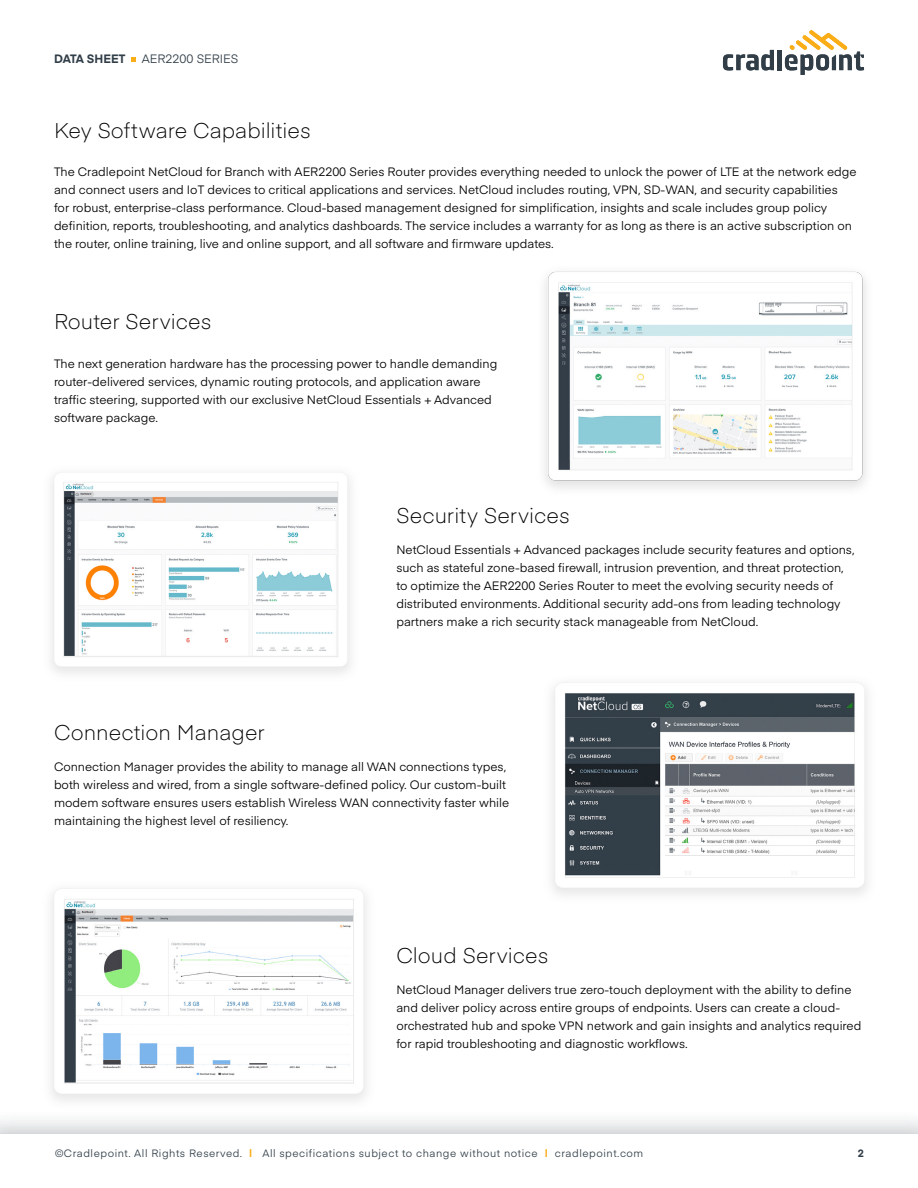
<style>
.page{position:relative;width:918px;height:1188px;background:#fff}
.page>*{position:absolute;margin:0;border:0;box-sizing:border-box;transform-origin:0 0}
.t1{font:300 21px "Eina 01";letter-spacing:.005em;color:#000}
.t2{font:12px/18px "Eina 01";color:#000}
.t3{font:12px "Eina 01";color:#313e48}
.t4{font:700 12px "Eina 01";color:#313e48}
.t5{font:10.5px "Eina 01";letter-spacing:.05em;color:#313e48}
.t6{font:700 10.5px "Eina 01";color:#313e48}
.s1{font-weight:700;color:#fbad18}
</style>
<div class="page">
<svg style="left:131px;top:57px;width:5px;height:5px"></svg>
<div style="left:0;top:1109px;width:918px;height:79px;background:#313e48;opacity:.22"></div>
<div style="left:0;top:1134px;width:918px;height:54px;background:#fff"></div>
<svg style="left:723px;top:50px;width:51px;height:20px"></svg>
<hr style="left:778px;top:50px;width:4px;height:20px;background:#313e48">
<svg style="left:785px;top:30px;width:79px;height:45px"></svg>
<img style="left:544px;top:271px;width:322px;height:218px">
<img style="left:51px;top:472px;width:300px;height:202px">
<img style="left:552px;top:682px;width:316px;height:213px">
<img style="left:36px;top:888px;width:347px;height:223px">
<p class="t4" style="left:54px;top:50px;width:73px">DATA SHEET</p>
<p class="t3" style="left:142px;top:50px;width:98px">AER2200 SERIES</p>
<h1 class="t1" style="left:54px;top:114px;width:258px">Key Software Capabilities</h1>
<p class="t2" style="left:54px;top:162px;width:804px">The Cradlepoint NetCloud for Branch with AER2200 Series Router provides everything needed to unlock the power of LTE at the network edge and connect users and IoT devices to critical applications and services. NetCloud includes routing, VPN, SD-WAN, and security capabilities<br>for robust, enterprise-class performance. Cloud-based management designed for simplification, insights and scale includes group policy definition, reports, troubleshooting, and analytics dashboards. The service includes a warranty for as long as there is an active subscription on the router, online training, live and online support, and all software and firmware updates.</p>
<h1 class="t1" style="left:54px;top:306px;width:159px">Router Services</h1>
<p class="t2" style="left:54px;top:354px;width:445px">The next generation hardware has the processing power to handle demanding router-delivered services, dynamic routing protocols, and application aware traffic steering, supported with our exclusive NetCloud Essentials + Advanced software package.</p>
<h1 class="t1" style="left:396px;top:499px;width:175px">Security Services</h1>
<p class="t2" style="left:396px;top:540px;width:460px">NetCloud Essentials + Advanced packages include security features and options, such as stateful zone-based firewall, intrusion prevention, and threat protection, to optimize the AER2200 Series Router to meet the evolving security needs of distributed environments. Additional security add-ons from leading technology partners make a rich security stack manageable from NetCloud.</p>
<h1 class="t1" style="left:54px;top:717px;width:212px">Connection Manager</h1>
<p class="t2" style="left:54px;top:757px;width:457px">Connection Manager provides the ability to manage all WAN connections types, both wireless and wired, from a single software-defined policy. Our custom-built modem software ensures users establish Wireless WAN connectivity faster while maintaining the highest level of resiliency.</p>
<h1 class="t1" style="left:396px;top:940px;width:154px">Cloud Services</h1>
<p class="t2" style="left:396px;top:980px;width:467px">NetCloud Manager delivers true zero-touch deployment with the ability to define and deliver policy across entire groups of endpoints. Users can create a cloud&shy;orchestrated hub and spoke VPN network and gain insights and analytics required for rapid troubleshooting and diagnostic workflows.</p>
<p class="t5" style="left:55px;top:1146px;width:590px">©Cradlepoint. All Rights Reserved. <span class="s1">|</span> All specifications subject to change without notice <span class="s1">|</span> cradlepoint.com</p>
<p class="t6" style="left:858px;top:1146px;width:8px">2</p>
</div>
